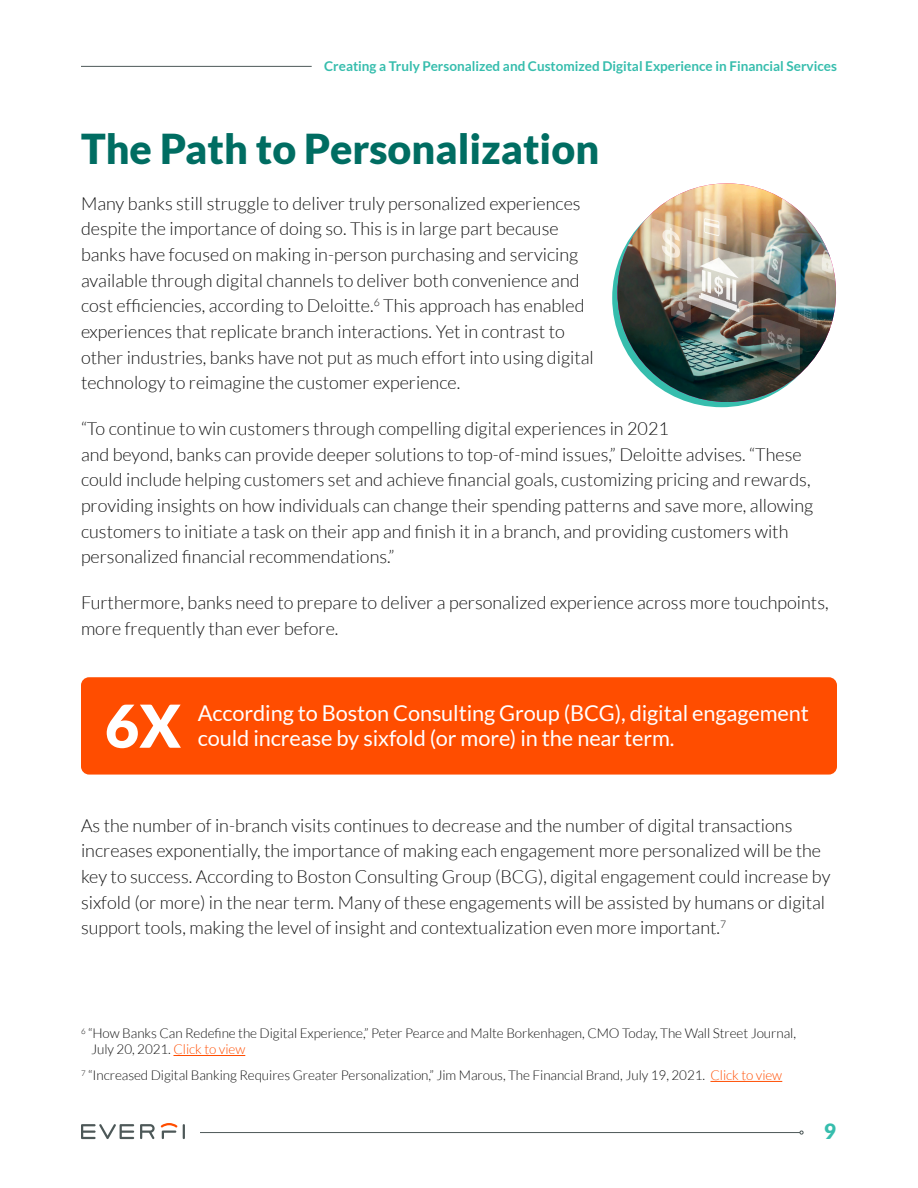
<style>
.page{position:relative;width:918px;height:1188px;background:#fff}
.page>*{position:absolute;margin:0;border:0;box-sizing:border-box;transform-origin:0 0}
.t1{font:900 59.25px "Lato";color:#fff}
.t2{font:900 41.25px "Lato";color:#006d62}
.t3{font:21.75px "Lato";letter-spacing:-.005em;color:#fff}
.t4{font:900 21px "Lato";color:#36bdad}
.t5{font:300 18px/25.7px "Lato";color:#141414}
.t6{font:300 13.5px "Lato";letter-spacing:-.005em;color:#141414}
.t7{font:700 13.5px "Lato";color:#36bdad}
.s1{color:#ff4d00}
</style>
<div class="page">
<svg style="left:81px;top:1123px;width:104px;height:16px"></svg>
<hr style="left:81px;top:66px;width:231px;height:1px;background:#4d5858">
<hr style="left:200px;top:1132px;width:600px;height:1px;background:#4d5858">
<svg style="left:800px;top:1131px;width:4px;height:4px"></svg>
<hr style="left:173px;top:1055px;width:72px;height:1px;background:#ff4d00">
<hr style="left:710px;top:1081px;width:72px;height:1px;background:#ff4d00">
<div style="left:612px;top:189px;width:219px;height:218px;background:#36bdad;border-radius:50%"></div>
<img style="left:617px;top:183px;width:219px;height:219px;border-radius:109px">
<div style="left:81px;top:677px;width:756px;height:98px;background:#ff4d00;border-radius:8px"></div>
<p class="t7" style="left:324px;top:58px;width:514px">Creating a Truly Personalized and Customized Digital Experience in Financial Services</p>
<p class="t2" style="left:81px;top:124px;width:520px">The Path to Personalization</p>
<p class="t5" style="left:81px;top:190px;width:514px">Many banks still struggle to deliver truly personalized experiences despite the importance of doing so. This is in large part because banks have focused on making in-person purchasing and servicing available through digital channels to deliver both convenience and cost efficiencies, according to Deloitte.<sup>6</sup> This approach has enabled experiences that replicate branch interactions. Yet in contrast to other industries, banks have not put as much effort into using digital technology to reimagine the customer experience.</p>
<p class="t5" style="left:81px;top:416px;width:734px">“To continue to win customers through compelling digital experiences in 2021<br>and beyond, banks can provide deeper solutions to top-of-mind issues,” Deloitte advises. “These could include helping customers set and achieve financial goals, customizing pricing and rewards, providing insights on how individuals can change their spending patterns and save more, allowing customers to initiate a task on their app and finish it in a branch, and providing customers with personalized financial recommendations.”</p>
<p class="t5" style="left:81px;top:590px;width:749px">Furthermore, banks need to prepare to deliver a personalized experience across more touchpoints, more frequently than ever before.</p>
<p class="t1" style="left:105px;top:691px;width:78px">6X</p>
<p class="t3" style="left:198px;top:701px;width:613px">According to Boston Consulting Group (BCG), digital engagement</p>
<p class="t3" style="left:198px;top:726px;width:478px">could increase by sixfold (or more) in the near term.</p>
<p class="t5" style="left:81px;top:812px;width:751px">As the number of in-branch visits continues to decrease and the number of digital transactions increases exponentially, the importance of making each engagement more personalized will be the key to success. According to Boston Consulting Group (BCG), digital engagement could increase by sixfold (or more) in the near term. Many of these engagements will be assisted by humans or digital support tools, making the level of insight and contextualization even more important.<sup>7</sup></p>
<p class="t6" style="left:81px;top:1026px;width:717px"><sup>6</sup> “How Banks Can Redefine the Digital Experience,” Peter Pearce and Malte Borkenhagen, CMO Today, The Wall Street Journal,</p>
<p class="t6" style="left:91px;top:1042px;width:156px">July 20, 2021. <span class="s1">Click to view</span></p>
<p class="t6" style="left:81px;top:1068px;width:703px"><sup>7</sup> “Increased Digital Banking Requires Greater Personalization,” Jim Marous, The Financial Brand, July 19, 2021. <span class="s1">Click to view</span></p>
<p class="t4" style="left:824px;top:1119px;width:14px">9</p>
</div>
